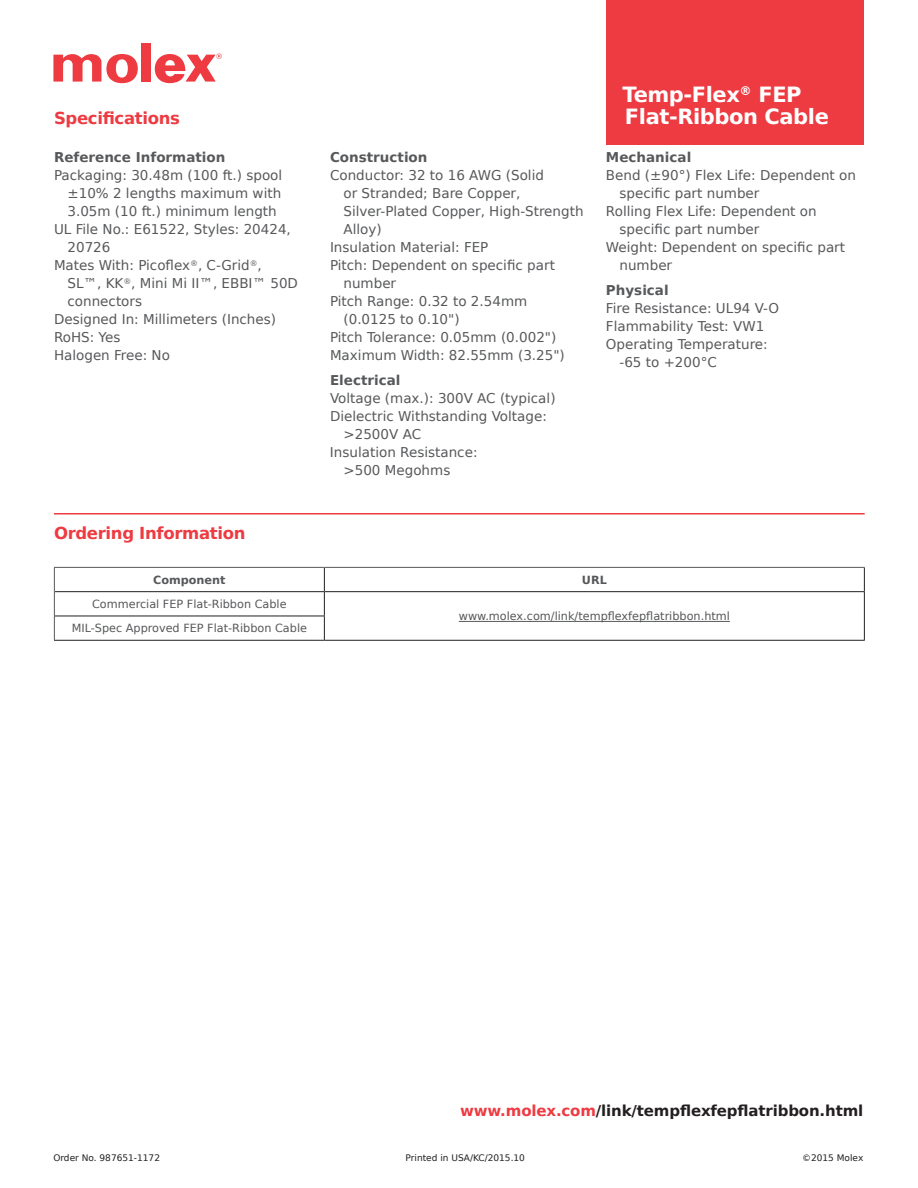
<style>
.page{position:relative;width:918px;height:1188px;background:#fff}
.page>*{position:absolute;margin:0;border:0;box-sizing:border-box;transform-origin:0 0}
.t1{font:700 21px/22.5px "Bitstream Vera Sans";letter-spacing:-.02em;color:#fff}
.t2{font:700 16.5px "Bitstream Vera Sans";letter-spacing:-.02em;color:#ee3a41}
.t3{font:700 15px "Bitstream Vera Sans";letter-spacing:-.01em;color:#231f20}
.t4{font:13.5px "Bitstream Vera Sans";color:#57585a}
.t5{font:700 13.5px "Bitstream Vera Sans";color:#57585a}
.t6{font:11.25px "Bitstream Vera Sans";color:#57585a}
.t7{font:700 11.25px "Bitstream Vera Sans";color:#57585a}
.t8{font:9px "Bitstream Vera Sans";color:#231f20}
.s1{color:#ee3a41}
</style>
<div class="page">
<div style="left:141px;top:43px;width:10px;height:39px;background:#ee3a41"></div>
<svg style="left:53px;top:54px;width:85px;height:29px"></svg>
<svg style="left:155px;top:53px;width:67px;height:30px"></svg>
<hr style="left:54px;top:513px;width:811px;height:1px;background:#ee3a41">
<hr style="left:55px;top:591px;width:269px;height:1px;background:#231f20">
<hr style="left:324px;top:591px;width:541px;height:1px;background:#231f20">
<hr style="left:55px;top:616px;width:270px;height:1px;background:#231f20">
<svg style="left:324px;top:568px;width:1px;height:72px"></svg>
<svg style="left:864px;top:568px;width:1px;height:72px"></svg>
<hr style="left:54px;top:640px;width:270px;height:1px;background:#231f20">
<hr style="left:324px;top:640px;width:541px;height:1px;background:#231f20">
<hr style="left:54px;top:567px;width:270px;height:1px;background:#57585a">
<hr style="left:324px;top:567px;width:541px;height:1px;background:#57585a">
<svg style="left:54px;top:568px;width:1px;height:72px"></svg>
<hr style="left:459px;top:621px;width:271px;height:1px;background:#57585a">
<div style="left:606px;top:0;width:258px;height:145px;background:#ee3a41"></div>
<p class="t2" style="left:54px;top:108px;width:127px">Specifications</p>
<p class="t5" style="left:54px;top:149px;width:173px">Reference Information</p>
<p class="t4" style="left:54px;top:167px;width:230px">Packaging: 30.48m (100 ft.) spool</p>
<p class="t4" style="left:68px;top:185px;width:215px">±10% 2 lengths maximum with</p>
<p class="t4" style="left:68px;top:203px;width:211px">3.05m (10 ft.) minimum length</p>
<p class="t4" style="left:54px;top:221px;width:238px">UL File No.: E61522, Styles: 20424,</p>
<p class="t4" style="left:68px;top:239px;width:44px">20726</p>
<p class="t4" style="left:54px;top:257px;width:209px">Mates With: Picoflex<sup>®</sup>, C-Grid<sup>®</sup>,</p>
<p class="t4" style="left:67px;top:275px;width:232px">SL™, KK<sup>®</sup>, Mini Mi II™, EBBI™ 50D</p>
<p class="t4" style="left:68px;top:293px;width:76px">connectors</p>
<p class="t4" style="left:54px;top:311px;width:224px">Designed In: Millimeters (Inches)</p>
<p class="t4" style="left:54px;top:329px;width:68px">RoHS: Yes</p>
<p class="t4" style="left:54px;top:347px;width:118px">Halogen Free: No</p>
<p class="t2" style="left:54px;top:524px;width:193px">Ordering Information</p>
<p class="t5" style="left:330px;top:149px;width:99px">Construction</p>
<p class="t4" style="left:330px;top:167px;width:216px">Conductor: 32 to 16 AWG (Solid</p>
<p class="t4" style="left:344px;top:185px;width:178px">or Stranded; Bare Copper,</p>
<p class="t4" style="left:344px;top:203px;width:242px">Silver‑Plated Copper, High-Strength</p>
<p class="t4" style="left:344px;top:221px;width:40px">Alloy)</p>
<p class="t4" style="left:330px;top:239px;width:160px">Insulation Material: FEP</p>
<p class="t4" style="left:330px;top:257px;width:226px">Pitch: Dependent on specific part</p>
<p class="t4" style="left:344px;top:275px;width:54px">number</p>
<p class="t4" style="left:330px;top:293px;width:199px">Pitch Range: 0.32 to 2.54mm</p>
<p class="t4" style="left:344px;top:311px;width:118px">(0.0125 to 0.10")</p>
<p class="t4" style="left:330px;top:329px;width:228px">Pitch Tolerance: 0.05mm (0.002")</p>
<p class="t4" style="left:330px;top:347px;width:236px">Maximum Width: 82.55mm (3.25")</p>
<p class="t5" style="left:330px;top:372px;width:72px">Electrical</p>
<p class="t4" style="left:330px;top:390px;width:227px">Voltage (max.): 300V AC (typical)</p>
<p class="t4" style="left:330px;top:408px;width:218px">Dielectric Withstanding Voltage:</p>
<p class="t4" style="left:343px;top:426px;width:79px">&gt;2500V AC</p>
<p class="t4" style="left:330px;top:444px;width:149px">Insulation Resistance:</p>
<p class="t4" style="left:343px;top:462px;width:108px">&gt;500 Megohms</p>
<h1 class="t1" style="left:623px;top:83px;width:208px">Temp-Flex<sup>®</sup> FEP<br>Flat-Ribbon Cable</h1>
<p class="t5" style="left:606px;top:149px;width:87px">Mechanical</p>
<p class="t4" style="left:606px;top:167px;width:252px">Bend (±90°) Flex Life: Dependent on</p>
<p class="t4" style="left:619px;top:185px;width:141px">specific part number</p>
<p class="t4" style="left:606px;top:203px;width:212px">Rolling Flex Life: Dependent on</p>
<p class="t4" style="left:619px;top:221px;width:141px">specific part number</p>
<p class="t4" style="left:606px;top:239px;width:241px">Weight: Dependent on specific part</p>
<p class="t4" style="left:619px;top:257px;width:54px">number</p>
<p class="t5" style="left:606px;top:282px;width:64px">Physical</p>
<p class="t4" style="left:606px;top:300px;width:175px">Fire Resistance: UL94 V-O</p>
<p class="t4" style="left:606px;top:318px;width:160px">Flammability Test: VW1</p>
<p class="t4" style="left:606px;top:336px;width:163px">Operating Temperature:</p>
<p class="t4" style="left:619px;top:354px;width:99px">-65 to +200°C</p>
<p class="t7" style="left:153px;top:573px;width:74px">Component</p>
<p class="t7" style="left:582px;top:573px;width:26px">URL</p>
<p class="t6" style="left:92px;top:598px;width:196px">Commercial FEP Flat-Ribbon Cable</p>
<p class="t6" style="left:459px;top:610px;width:273px">www.molex.com/link/tempflexfepflatribbon.html</p>
<p class="t6" style="left:72px;top:622px;width:237px">MIL-Spec Approved FEP Flat-Ribbon Cable</p>
<p class="t3" style="left:460px;top:1102px;width:405px"><span class="s1">www.molex.com</span>/link/tempflexfepflatribbon.html</p>
<p class="t8" style="left:53px;top:1152px;width:108px">Order No. 987651-1172</p>
<p class="t8" style="left:406px;top:1152px;width:121px">Printed in USA/KC/2015.10</p>
<p class="t8" style="left:802px;top:1152px;width:63px">©2015 Molex</p>
</div>
